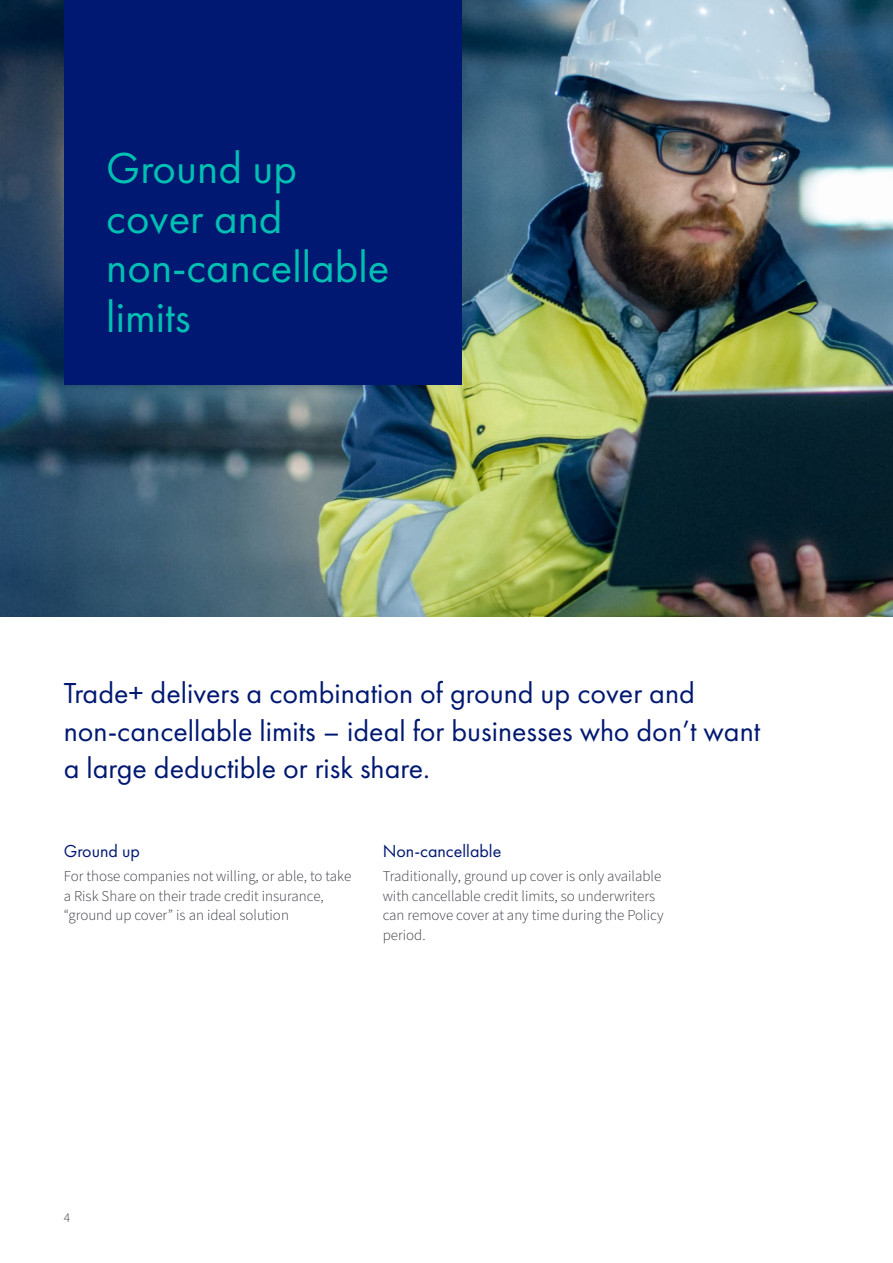
<style>
.page{position:relative;width:893px;height:1263px;background:#fff}
.page>*{position:absolute;margin:0;border:0;box-sizing:border-box;transform-origin:0 0}
.h1_teal{font:45px/49.5px "Futura PT";color:#00bfb3}
.big_intro{font:30px/37.5px "Futura PT";color:#001871}
.bod_sub_head{font:18px "Futura PT";color:#001871}
.bod_p{font:300 15px/19.5px "Source Sans Pro";color:#343741}
.t1{font:300 13.5px "Source Sans Pro";color:#343741}
</style>
<div class="page">
<img style="left:0;top:0;width:893px;height:617px">
<div style="left:64px;top:0;width:397px;height:385px;background:#001871"></div>
<h1 class="h1_teal" style="left:106px;top:143px;width:285px">Ground up cover and non-cancellable limits</h1>
<p class="big_intro" style="left:64px;top:674px;width:698px">Trade+ delivers a combination of ground up cover and non-cancellable limits – ideal for businesses who don’t want a large deductible or risk share.</p>
<h2 class="bod_sub_head" style="left:64px;top:841px;width:78px">Ground up</h2>
<p class="bod_p" style="left:64px;top:867px;width:289px">For those companies not willing, or able, to take a Risk Share on their trade credit insurance, “ground up cover” is an ideal solution</p>
<h2 class="bod_sub_head" style="left:383px;top:841px;width:120px">Non-cancellable</h2>
<p class="bod_p" style="left:383px;top:867px;width:282px">Traditionally, ground up cover is only available with cancellable credit limits, so underwriters can remove cover at any time during the Policy period.</p>
<p class="t1" style="left:64px;top:1208px;width:8px">4</p>
</div>
